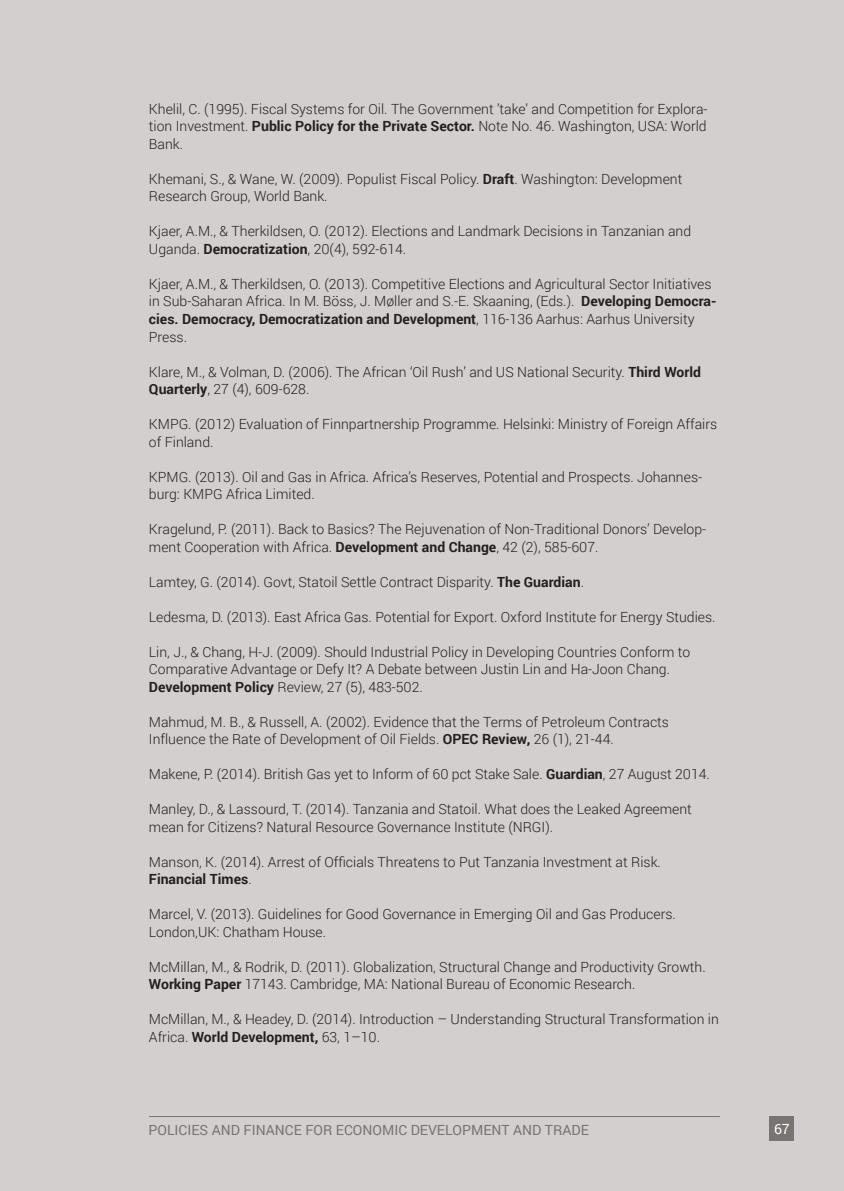
<style>
.page{position:relative;width:844px;height:1191px;background:#fff}
.page>*{position:absolute;margin:0;border:0;box-sizing:border-box;transform-origin:0 0}
.t1{font:300 14px/17.5px "Roboto";color:#231f20}
.t2{font:14px "Roboto";color:#777472}
.t3{font:14px "Roboto";color:#fff}
.s1{font-weight:700}
</style>
<div class="page">
<div style="left:0;top:0;width:843px;height:1191px;background:#d2cfce"></div>
<div style="left:769px;top:1116px;width:25px;height:25px;background:#777472"></div>
<hr style="left:149px;top:1116px;width:570px;height:1px;background:#777472">
<p class="t1" style="left:149px;top:100px;width:560px;text-align:justify">Khelil, C. (1995). Fiscal Systems for Oil. The Government ’take’ and Competition for Explora&shy;tion Investment. <span class="s1">Public Policy for the Private Sector.</span> Note No. 46. Washington, USA: World Bank.</p>
<p class="t1" style="left:149px;top:170px;width:535px">Khemani, S., &amp; Wane, W. (2009). Populist Fiscal Policy. <span class="s1">Draft</span>. Washington: Development<br>Research Group, World Bank.</p>
<p class="t1" style="left:149px;top:222px;width:543px">Kjaer, A.M., &amp; Therkildsen, O. (2012). Elections and Landmark Decisions in Tanzanian and<br>Uganda. <span class="s1">Democratization</span>, 20(4), 592-614.</p>
<p class="t1" style="left:149px;top:275px;width:569px">Kjaer, A.M., &amp; Therkildsen, O. (2013). Competitive Elections and Agricultural Sector Initiatives in Sub-Saharan Africa. In M. Böss, J. Møller and S.-E. Skaaning, (Eds.). <span class="s1">Developing Democra&shy;cies. Democracy, Democratization and Development</span>, 116-136 Aarhus: Aarhus University Press.</p>
<p class="t1" style="left:149px;top:362px;width:553px">Klare, M., &amp; Volman, D. (2006). The African ‘Oil Rush’ and US National Security. <span class="s1">Third World<br>Quarterly</span>, 27 (4), 609-628.</p>
<p class="t1" style="left:149px;top:415px;width:569px">KMPG. (2012) Evaluation of Finnpartnership Programme. Helsinki: Ministry of Foreign Affairs of Finland.</p>
<p class="t1" style="left:149px;top:467px;width:554px">KPMG. (2013). Oil and Gas in Africa. Africa’s Reserves, Potential and Prospects. Johannes&shy;burg: KMPG Africa Limited.</p>
<p class="t1" style="left:149px;top:520px;width:558px">Kragelund, P. (2011). Back to Basics? The Rejuvenation of Non-Traditional Donors’ Develop&shy;ment Cooperation with Africa. <span class="s1">Development and Change</span>, 42 (2), 585-607.</p>
<p class="t1" style="left:149px;top:572px;width:436px">Lamtey, G. (2014). Govt, Statoil Settle Contract Disparity. <span class="s1">The Guardian</span>.</p>
<p class="t1" style="left:149px;top:607px;width:568px">Ledesma, D. (2013). East Africa Gas. Potential for Export. Oxford Institute for Energy Studies.</p>
<p class="t1" style="left:149px;top:642px;width:542px">Lin, J., &amp; Chang, H-J. (2009). Should Industrial Policy in Developing Countries Conform to<br>Comparative Advantage or Defy It? A Debate between Justin Lin and Ha-Joon Chang.<br><span class="s1">Development Policy</span> Review, 27 (5), 483-502.</p>
<p class="t1" style="left:149px;top:712px;width:521px">Mahmud, M. B., &amp; Russell, A. (2002). Evidence that the Terms of Petroleum Contracts<br>Influence the Rate of Development of Oil Fields. <span class="s1">OPEC</span></p>
<p class="t1" style="left:482px;top:730px;width:133px"><span class="s1">Review,</span> 26 (1), 21-44.</p>
<p class="t1" style="left:149px;top:765px;width:562px">Makene, P. (2014). British Gas yet to Inform of 60 pct Stake Sale. <span class="s1">Guardian</span>, 27 August 2014.</p>
<p class="t1" style="left:149px;top:800px;width:544px">Manley, D., &amp; Lassourd, T. (2014). Tanzania and Statoil. What does the Leaked Agreement mean for Citizens? Natural Resource Governance Institute (NRGI).</p>
<p class="t1" style="left:149px;top:852px;width:513px">Manson, K. (2014). Arrest of Officials Threatens to Put Tanzania Investment at Risk.<br><span class="s1">Financial Times</span>.</p>
<p class="t1" style="left:149px;top:905px;width:528px">Marcel, V. (2013). Guidelines for Good Governance in Emerging Oil and Gas Producers.<br>London,UK: Chatham House.</p>
<p class="t1" style="left:149px;top:957px;width:558px">McMillan, M., &amp; Rodrik, D. (2011). Globalization, Structural Change and Productivity Growth.<br><span class="s1">Working Paper</span> 17143. Cambridge, MA: National Bureau of Economic Research.</p>
<p class="t1" style="left:149px;top:1010px;width:571px">McMillan, M., &amp; Headey, D. (2014). Introduction – Understanding Structural Transformation in<br>Africa. <span class="s1">World Development,</span> 63, 1–10.</p>
<p class="t2" style="left:148px;top:1120px;width:441px">POLICIES AND FINANCE FOR ECONOMIC DEVELOPMENT AND TRADE</p>
<p class="t3" style="left:773px;top:1119px;width:17px">67</p>
</div>
